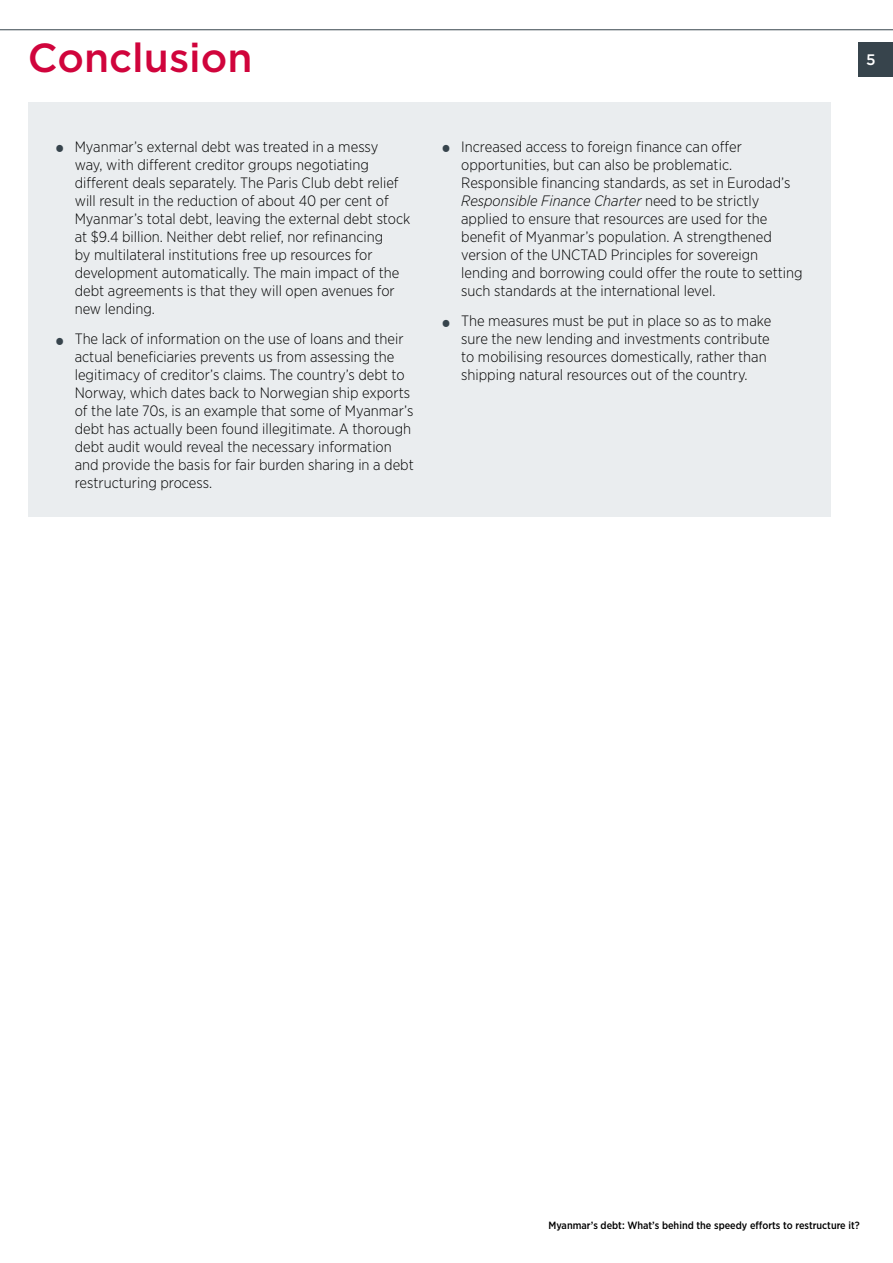
<style>
.page{position:relative;width:893px;height:1263px;background:#fff}
.page>*{position:absolute;margin:0;border:0;box-sizing:border-box;transform-origin:0 0}
.t1{font:500 40.5px "Gotham HTF";color:#d0043c}
.t2{font:500 15.3px "Gotham HTF";color:#fff}
.t3{font:300 15px/18px "Gotham Narrow";color:#000}
.t4{font:500 10.5px "Gotham Narrow";color:#000}
.s1{font-size:30px;color:#37444c}
.s2{font-style:italic}
</style>
<div class="page">
<div style="left:859px;top:43px;width:34px;height:34px;background:#37444c"></div>
<hr style="left:0;top:30px;width:893px;height:1px;background:#37444c">
<div style="left:28px;top:102px;width:803px;height:415px;background:#eaedef"></div>
<h1 class="t1" style="left:28px;top:34px;width:226px">Conclusion</h1>
<p class="t3" style="left:75px;top:137px;width:337px;text-indent:-21px"><span class="s1">•</span> Myanmar’s external debt was treated in a messy<br>way, with different creditor groups negotiating different deals separately. The Paris Club debt relief will result in the reduction of about 40 per cent of Myanmar’s total debt, leaving the external debt stock at $9.4 billion. Neither debt relief, nor refinancing<br>by multilateral institutions free up resources for development automatically. The main impact of the debt agreements is that they will open avenues for new lending.</p>
<p class="t3" style="left:75px;top:330px;width:341px;text-indent:-21px"><span class="s1">•</span> The lack of information on the use of loans and their actual beneficiaries prevents us from assessing the legitimacy of creditor’s claims. The country’s debt to Norway, which dates back to Norwegian ship exports of the late 70s, is an example that some of Myanmar’s debt has actually been found illegitimate. A thorough debt audit would reveal the necessary information and provide the basis for fair burden sharing in a debt restructuring process.</p>
<p class="t3" style="left:461px;top:137px;width:343px;text-indent:-21px"><span class="s1">•</span> Increased access to foreign finance can offer opportunities, but can also be problematic.<br>Responsible financing standards, as set in Eurodad’s <span class="s2">Responsible Finance Charter</span> need to be strictly applied to ensure that resources are used for the benefit of Myanmar’s population. A strengthened version of the UNCTAD Principles for sovereign lending and borrowing could offer the route to setting such standards at the international level.</p>
<p class="t3" style="left:461px;top:312px;width:312px;text-indent:-21px"><span class="s1">•</span> The measures must be put in place so as to make sure the new lending and investments contribute to mobilising resources domestically, rather than shipping natural resources out of the country.</p>
<p class="t2" style="left:866px;top:51px;width:11px">5</p>
<p class="t4" style="left:548px;top:1218px;width:313px">Myanmar’s debt: What’s behind the speedy efforts to restructure it?</p>
</div>
